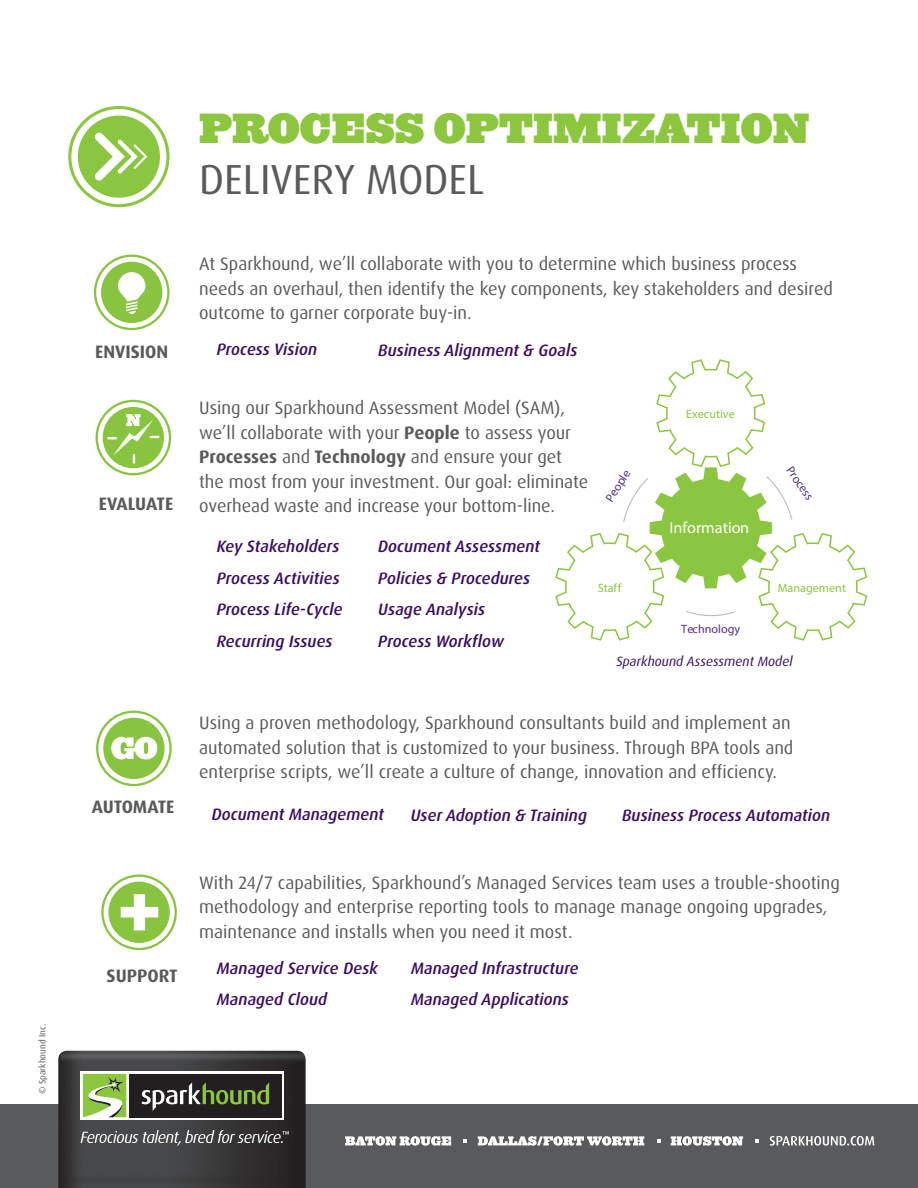
<style>
.page{position:relative;width:918px;height:1188px;background:#fff}
.page>*{position:absolute;margin:0;border:0;box-sizing:border-box;transform-origin:0 0}
.t1{font:42px "Dax OT";color:#595a5c}
.t2{font:900 39px "Ziggurat";color:#8bc63e}
.t3{font:18px/24.6px "Dax OT";color:#595a5c}
.t4{font:700 18px "Dax OT";color:#595a5c}
.t5{font:italic 500 16.5px/31.8px "Dax OT";color:#3b0e62}
.t6{font:16.05px "Myriad Pro";color:#fff}
.t7{font:italic 13.5px "Dax OT";color:#3b0e62}
.t8{font:12.15px "Myriad Pro";color:#572f81}
.t9{font:12px "Myriad Pro";color:#8bc63e}
.t10{font:12px "Myriad Pro";color:#572f81}
.t11{font:9px "Dax OT";color:#595a5c}
.s1{font-weight:700}
</style>
<div class="page">
<div style="left:0;top:1105px;width:918px;height:83px;background:#595a5c"></div>
<img style="left:58px;top:1051px;width:248px;height:137px">
<div style="left:81px;top:1072px;width:203px;height:48px;background:linear-gradient(to right,#fff,#fff)"></div>
<div style="left:129px;top:1074px;width:153px;height:43px;background:#231f20"></div>
<svg style="left:142px;top:1082px;width:127px;height:29px"></svg>
<svg style="left:83px;top:1074px;width:43px;height:43px;background:#a0c76c"></svg>
<svg style="left:81px;top:1130px;width:208px;height:16px;background:#646364"></svg>
<svg style="left:345px;top:1136px;width:529px;height:10px"></svg>
<svg style="left:94px;top:255px;width:76px;height:75px"></svg>
<svg style="left:96px;top:400px;width:75px;height:75px"></svg>
<svg style="left:96px;top:711px;width:76px;height:75px"></svg>
<svg style="left:101px;top:874px;width:76px;height:76px"></svg>
<svg style="left:555px;top:359px;width:312px;height:282px"></svg>
<svg style="left:68px;top:106px;width:102px;height:101px"></svg>
<p class="t11" style="left:37px;top:1094px;width:72px;rotate:-90deg">© Sparkhound Inc.</p>
<h2 class="t2" style="left:199px;top:96px;width:612px">PROCESS OPTIMIZATION</h2>
<h1 class="t1" style="left:199px;top:153px;width:287px">DELIVERY MODEL</h1>
<p class="t4" style="left:95px;top:340px;width:75px">ENVISION</p>
<p class="t4" style="left:99px;top:492px;width:76px">EVALUATE</p>
<p class="t4" style="left:92px;top:795px;width:84px">AUTOMATE</p>
<p class="t4" style="left:107px;top:964px;width:73px">SUPPORT</p>
<p class="t3" style="left:199px;top:252px;width:635px">At Sparkhound, we’ll collaborate with you to determine which business process needs an overhaul, then identify the key components, key stakeholders and desired outcome to garner corporate buy-in.</p>
<p class="t5" style="left:217px;top:334px;width:102px">Process Vision</p>
<p class="t5" style="left:378px;top:335px;width:201px">Business Alignment &amp; Goals</p>
<p class="t3" style="left:199px;top:396px;width:391px">Using our Sparkhound Assessment Model (SAM), we’ll collaborate with your <span class="s1">People</span> to assess your <span class="s1">Processes</span> and <span class="s1">Technology</span> and ensure your get the most from your investment. Our goal: eliminate overhead waste and increase your bottom-line.</p>
<p class="t5" style="left:217px;top:530px;width:128px">Key Stakeholders<br>Process Activities<br>Process Life-Cycle<br>Recurring Issues</p>
<p class="t5" style="left:378px;top:530px;width:163px">Document Assessment<br>Policies &amp; Procedures<br>Usage Analysis<br>Process Workflow</p>
<p class="t8" style="left:602px;top:497px;width:37px;rotate:-58deg">People</p>
<p class="t9" style="left:686px;top:407px;width:50px">Executive</p>
<p class="t6" style="left:670px;top:518px;width:81px">Information</p>
<p class="t8" style="left:795px;top:463px;width:39px;rotate:55deg">Process</p>
<p class="t9" style="left:598px;top:580px;width:25px">Staff</p>
<p class="t9" style="left:778px;top:580px;width:70px">Management</p>
<p class="t10" style="left:681px;top:621px;width:61px">Technology</p>
<p class="t7" style="left:616px;top:653px;width:178px">Sparkhound Assessment Model</p>
<p class="t3" style="left:199px;top:711px;width:596px">Using a proven methodology, Sparkhound consultants build and implement an automated solution that is customized to your business. Through BPA tools and enterprise scripts, we’ll create a culture of change, innovation and efficiency.</p>
<p class="t5" style="left:212px;top:799px;width:174px">Document Management</p>
<p class="t5" style="left:411px;top:800px;width:178px">User Adoption &amp; Training</p>
<p class="t5" style="left:622px;top:800px;width:210px">Business Process Automation</p>
<p class="t3" style="left:199px;top:870px;width:642px">With 24/7 capabilities, Sparkhound’s Managed Services team uses a trouble-shooting methodology and enterprise reporting tools to manage manage ongoing upgrades, maintenance and installs when you need it most.</p>
<p class="t5" style="left:217px;top:954px;width:163px;line-height:30.3px">Managed Service Desk<br>Managed Cloud</p>
<p class="t5" style="left:411px;top:954px;width:169px;line-height:30.3px">Managed Infrastructure<br>Managed Applications</p>
</div>
